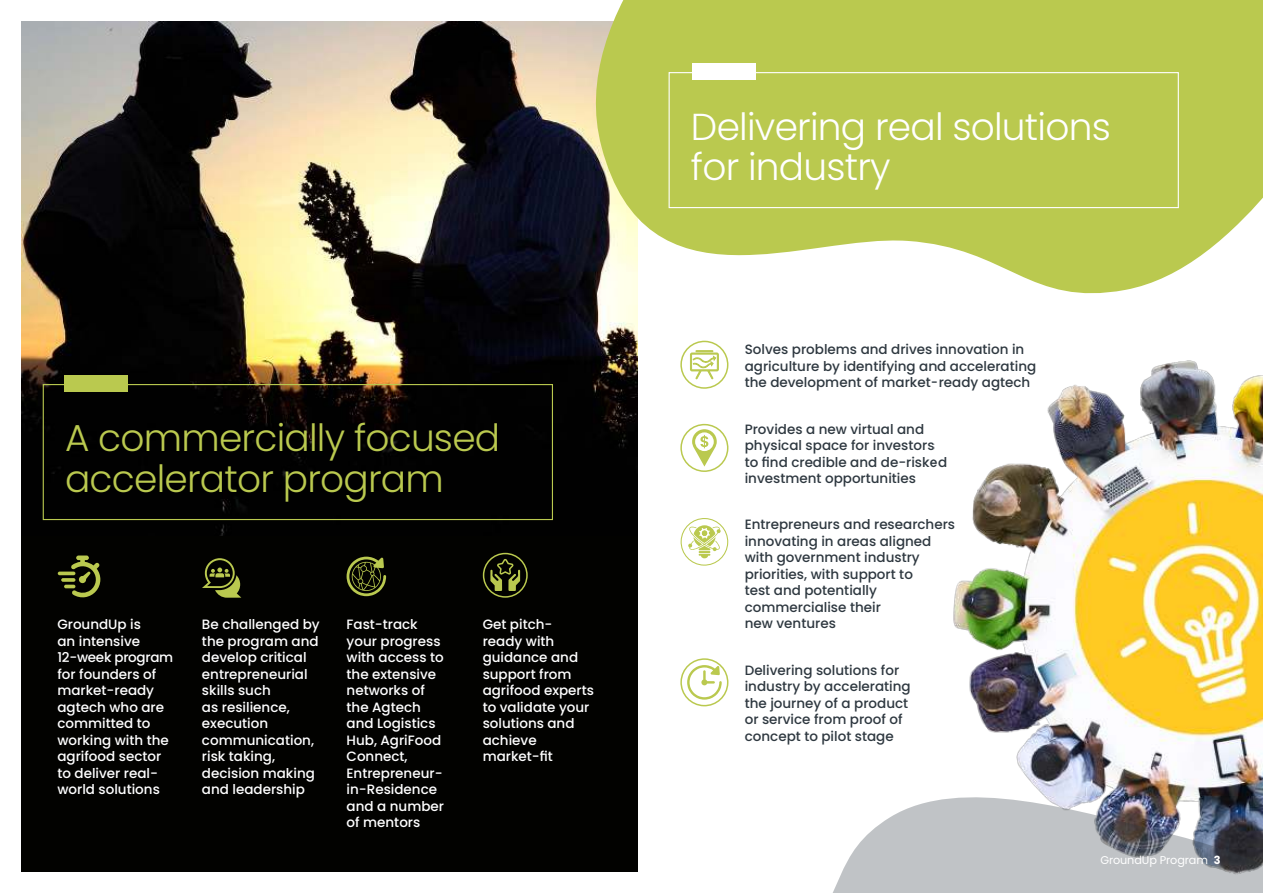
<style>
.page{position:relative;width:1263px;height:893px;background:#fff}
.page>*{position:absolute;margin:0;border:0;box-sizing:border-box;transform-origin:0 0}
.t1{font:300 37.5px/40.5px "Poppins";letter-spacing:-.02em;color:#bac94f}
.t2{font:300 37.5px/40.5px "Poppins";letter-spacing:-.02em;color:#fff}
.t3{font:500 13.5px/16.5px "Poppins";color:#fff}
.t4{font:500 13.5px/16.5px "Poppins";color:#2e3840}
.t5{font:11.25px "Poppins";letter-spacing:-.01em;color:#fff}
.s1{font-weight:700}
</style>
<div class="page">
<img style="left:21px;top:21px;width:617px;height:515px">
<svg style="left:584px;top:0;width:679px;height:317px;fill:#bac94f"></svg>
<div style="left:21px;top:536px;width:617px;height:336px;background:#020200"></div>
<div style="left:43px;top:384px;width:510px;height:136px;border:1px solid #bac94f"></div>
<div style="left:64px;top:376px;width:64px;height:16px;background:#bac94f"></div>
<div style="left:692px;top:64px;width:64px;height:16px;background:#fff"></div>
<div style="left:668px;top:72px;width:511px;height:136px;border:1px solid #fff"></div>
<svg style="left:202px;top:558px;width:39px;height:40px"></svg>
<svg style="left:490px;top:559px;width:30px;height:32px"></svg>
<div style="left:483px;top:553px;width:45px;height:45px;border:2px solid #bac94f;border-radius:50%"></div>
<svg style="left:347px;top:557px;width:39px;height:39px"></svg>
<hr style="left:58px;top:572px;width:17px;height:3px;background:#bac94f;border-radius:2px">
<svg style="left:64px;top:555px;width:36px;height:43px"></svg>
<svg style="left:681px;top:340px;width:48px;height:49px"></svg>
<svg style="left:681px;top:423px;width:48px;height:49px"></svg>
<svg style="left:681px;top:518px;width:48px;height:48px"></svg>
<svg style="left:681px;top:658px;width:48px;height:49px"></svg>
<img style="left:953px;top:360px;width:310px;height:414px">
<img style="left:833px;top:774px;width:430px;height:119px">
<h1 class="t1" style="left:65px;top:422px;width:437px">A commercially focused accelerator program</h1>
<p class="t3" style="left:57px;top:617px;width:117px">GroundUp is<br>an intensive<br>12-week program for founders of market-ready agtech who are committed to working with the agrifood sector to deliver real&shy;world solutions</p>
<p class="t3" style="left:202px;top:617px;width:119px">Be challenged by the program and develop critical entrepreneurial skills such<br>as resilience, execution communication, risk taking, decision making and leadership</p>
<p class="t3" style="left:347px;top:617px;width:99px">Fast-track your progress with access to the extensive networks of the Agtech and Logistics<br>Hub, AgriFood<br>Connect,<br>Entrepreneur&shy;in-Residence and a number of mentors</p>
<p class="t3" style="left:483px;top:617px;width:113px">Get pitch&shy;ready with guidance and support from agrifood experts to validate your solutions and achieve market-fit</p>
<h1 class="t2" style="left:691px;top:110px;width:421px">Delivering real solutions for industry</h1>
<p class="t4" style="left:745px;top:343px;width:293px">Solves problems and drives innovation in agriculture by identifying and accelerating the development of market-ready agtech</p>
<p class="t4" style="left:745px;top:422px;width:204px">Provides a new virtual and physical space for investors to find credible and de-risked investment opportunities</p>
<p class="t4" style="left:745px;top:518px;width:212px">Entrepreneurs and researchers innovating in areas aligned with government industry priorities, with support to<br>test and potentially commercialise their<br>new ventures</p>
<p class="t4" style="left:745px;top:663px;width:167px">Delivering solutions for industry by accelerating the journey of a product or service from proof of concept to pilot stage</p>
<p class="t5" style="left:1100px;top:853px;width:122px">GroundUp Program <span class="s1">3</span></p>
</div>
